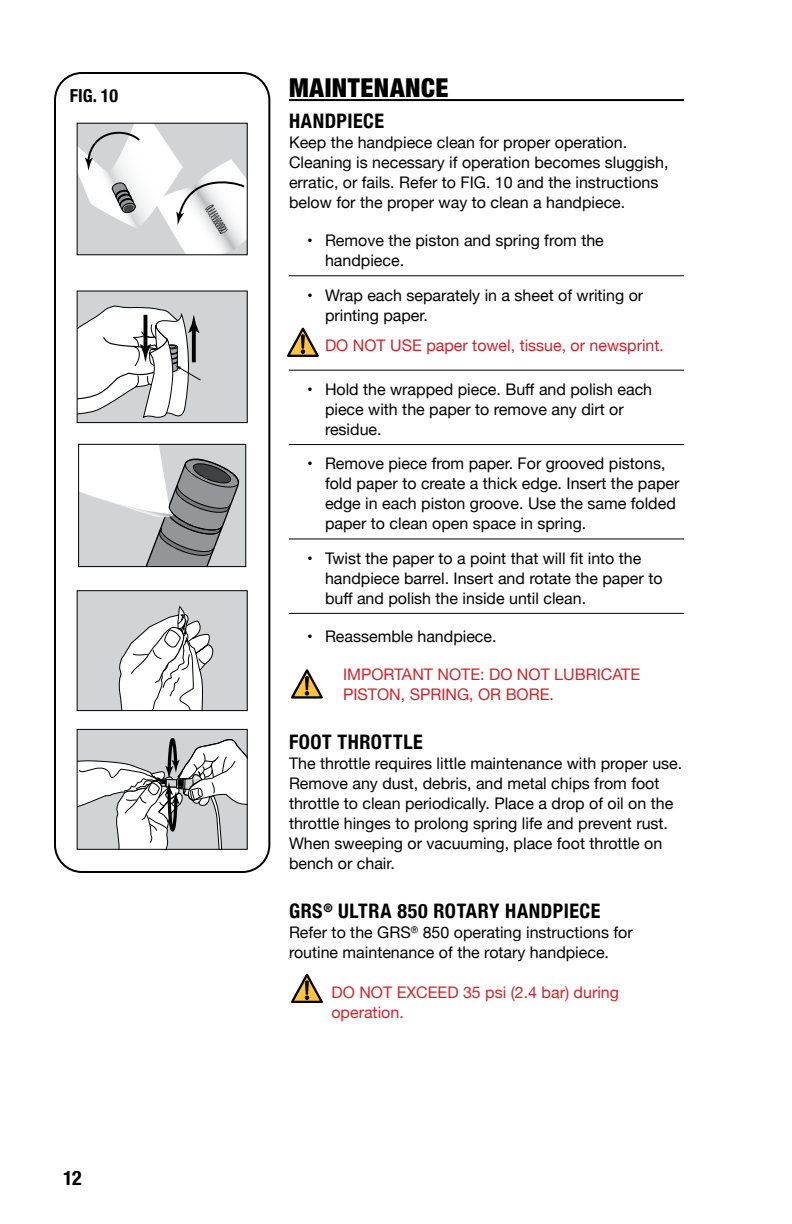
<style>
.page{position:relative;width:792px;height:1224px;background:#fff}
.page>*{position:absolute;margin:0;border:0;box-sizing:border-box;transform-origin:0 0}
.t1{font:900 condensed 26px "Helvetica Neue";letter-spacing:.02em;color:#000}
.t2{font:700 condensed 20px "Helvetica Neue";letter-spacing:.03em;color:#000}
.t3{font:700 condensed 18px "Helvetica Neue LTW1 G";color:#000}
.t4{font:16px/20px "Helvetica Neue";color:#000}
.t5{font:16px/20px "Helvetica Neue";color:#d2232a}
</style>
<div class="page">
<hr style="left:289px;top:99px;width:395px;height:2px;background:#000">
<hr style="left:289px;top:275px;width:395px;height:1px;background:#000">
<hr style="left:289px;top:370px;width:395px;height:1px;background:#000">
<hr style="left:289px;top:444px;width:395px;height:1px;background:#000">
<hr style="left:289px;top:538px;width:395px;height:1px;background:#000">
<hr style="left:289px;top:613px;width:395px;height:1px;background:#000">
<svg style="left:291px;top:669px;width:32px;height:30px"></svg>
<svg style="left:291px;top:973px;width:32px;height:30px"></svg>
<svg style="left:287px;top:327px;width:32px;height:30px"></svg>
<svg style="left:79px;top:125px;width:167px;height:128px"></svg>
<div style="left:77px;top:291px;width:170px;height:132px;background:#d1d3d4"></div>
<svg style="left:79px;top:305px;width:122px;height:113px"></svg>
<div style="left:77px;top:291px;width:171px;height:132px;border:1px solid #000"></div>
<svg style="left:80px;top:446px;width:162px;height:119px"></svg>
<div style="left:78px;top:444px;width:168px;height:123px;border:1px solid #000"></div>
<div style="left:77px;top:730px;width:170px;height:119px;background:#d1d3d4"></div>
<svg style="left:79px;top:737px;width:167px;height:111px"></svg>
<div style="left:77px;top:729px;width:171px;height:121px;border:1px solid #000"></div>
<div style="left:77px;top:591px;width:170px;height:120px;background:#d1d3d4"></div>
<svg style="left:118px;top:606px;width:95px;height:103px"></svg>
<div style="left:77px;top:590px;width:171px;height:121px;border:1px solid #000"></div>
<div style="left:54px;top:72px;width:216px;height:801px;border:2px solid #000;border-radius:27px"></div>
<p class="t3" style="left:70px;top:85px;width:50px">FIG. 10</p>
<p class="t2" style="left:63px;top:1161px;width:20px">12</p>
<h1 class="t1" style="left:289px;top:67px;width:161px">MAINTENANCE</h1>
<p class="t2" style="left:289px;top:105px;width:97px">HANDPIECE</p>
<p class="t4" style="left:289px;top:134px;width:381px">Keep the handpiece clean for proper operation.<br>Cleaning is necessary if operation becomes sluggish, erratic, or fails. Refer to FIG. 10 and the instructions below for the proper way to clean a handpiece.</p>
<p class="t4" style="left:325px;top:232px;width:280px;text-indent:-18px">• Remove the piston and spring from the handpiece.</p>
<p class="t4" style="left:325px;top:286px;width:320px;text-indent:-18px">• Wrap each separately in a sheet of writing or printing paper.</p>
<p class="t5" style="left:325px;top:336px;width:340px">DO NOT USE paper towel, tissue, or newsprint.</p>
<p class="t4" style="left:325px;top:380px;width:329px;text-indent:-18px">• Hold the wrapped piece. Buff and polish each piece with the paper to remove any dirt or residue.</p>
<p class="t4" style="left:325px;top:455px;width:356px;text-indent:-18px">• Remove piece from paper. For grooved pistons, fold paper to create a thick edge. Insert the paper edge in each piston groove. Use the same folded paper to clean open space in spring.</p>
<p class="t4" style="left:325px;top:549px;width:339px;text-indent:-18px">• Twist the paper to a point that will fit into the handpiece barrel. Insert and rotate the paper to buff and polish the inside until clean.</p>
<p class="t4" style="left:307px;top:628px;width:191px">• Reassemble handpiece.</p>
<p class="t5" style="left:343px;top:666px;width:299px">IMPORTANT NOTE: DO NOT LUBRICATE<br>PISTON, SPRING, OR BORE.</p>
<p class="t2" style="left:289px;top:726px;width:135px">FOOT THROTTLE</p>
<p class="t4" style="left:289px;top:755px;width:395px">The throttle requires little maintenance with proper use.<br>Remove any dust, debris, and metal chips from foot throttle to clean periodically. Place a drop of oil on the throttle hinges to prolong spring life and prevent rust.<br>When sweeping or vacuuming, place foot throttle on bench or chair.</p>
<p class="t2" style="left:289px;top:895px;width:313px">GRS<sup>®</sup> ULTRA 850 ROTARY HANDPIECE</p>
<p class="t4" style="left:289px;top:924px;width:345px">Refer to the GRS<sup>®</sup> 850 operating instructions for routine maintenance of the rotary handpiece.</p>
<p class="t5" style="left:331px;top:984px;width:289px">DO NOT EXCEED 35 psi (2.4 bar) during operation.</p>
</div>
